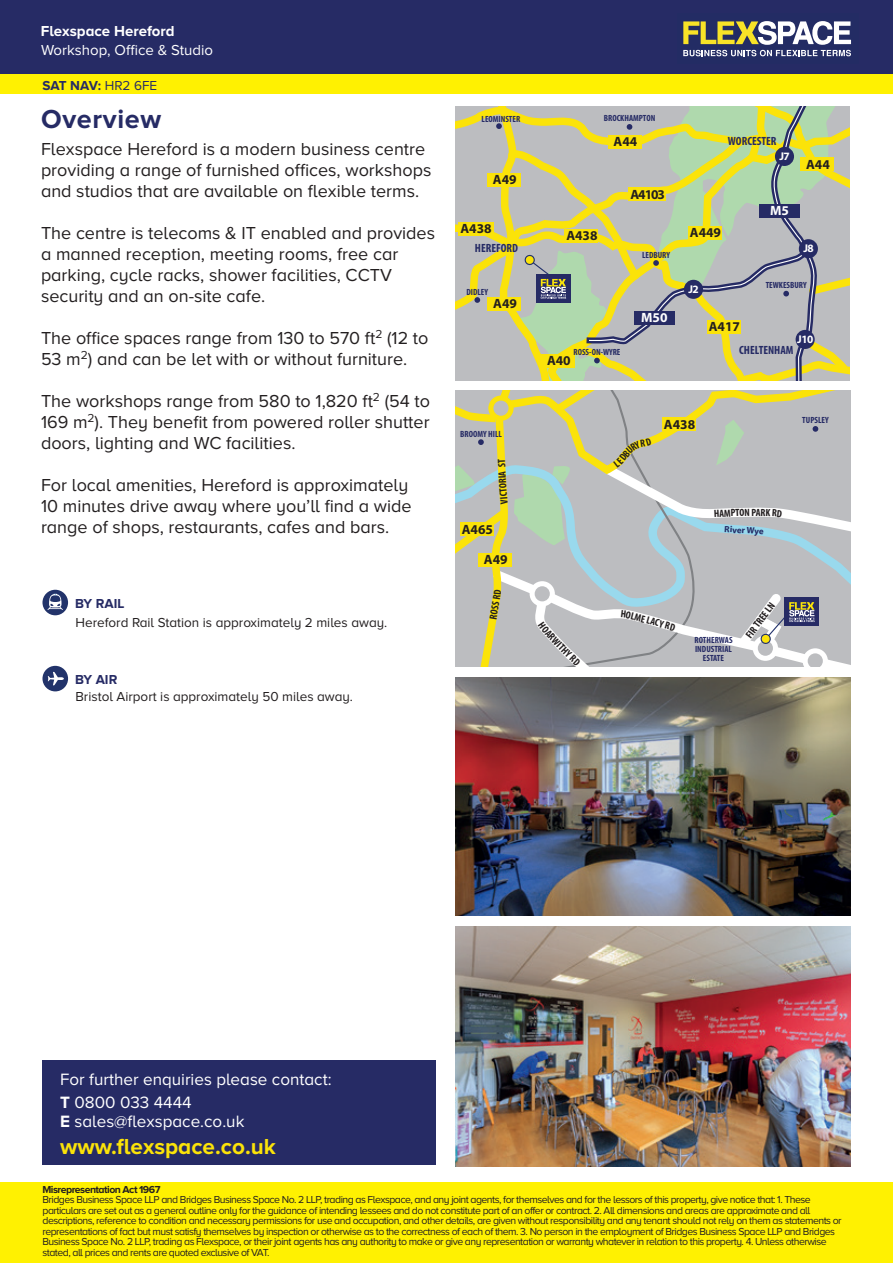
<style>
.page{position:relative;width:893px;height:1263px;background:#fff}
.page>*{position:absolute;margin:0;border:0;box-sizing:border-box;transform-origin:0 0}
.t1{font:700 27px "Proxima Nova A";letter-spacing:.025em;color:#262b65}
.t2{font:700 22.5px "Proxima Nova A";color:#fbe309}
.t3{font:18px/21px "Proxima Nova A";color:#231f20}
.t4{font:16.95px/23px "Proxima Nova A";color:#fff}
.t5{font:15px "Proxima Nova A";color:#fff}
.t6{font:700 15px "Proxima Nova A";color:#fff}
.t7{font:13.5px "Proxima Nova A";color:#231f20}
.t8{font:700 13.5px "Myriad Pro";color:#231f20}
.t9{font:700 13.5px "Proxima Nova A";color:#262b65}
.t10{font:700 13.5px "Myriad Pro";color:#fff}
.t11{font:700 condensed 12px "Myriad Pro";color:#262b65}
.t12{font:700 11.25px "Myriad Pro";letter-spacing:-.05em;color:#fff}
.t13{font:10.5px/10.5px "Proxima Nova A";letter-spacing:-.05em;color:#231f20}
.t14{font:700 condensed 10.5px "Myriad Pro";color:#231f20}
.t15{font:700 10.5px "Proxima Nova A";letter-spacing:-.05em;color:#231f20}
.t16{font:700 condensed 9px/9px "Myriad Pro";color:#262b65;text-align:center}
.t17{font:700 9px "Myriad Pro";color:#262b65}
.s1{font-weight:400}
.s2{font-weight:700}
</style>
<div class="page">
<div style="left:43px;top:1060px;width:393px;height:105px;background:#262b65"></div>
<div style="left:0;top:1182px;width:893px;height:81px;background:#fff101"></div>
<div style="left:0;top:0;width:893px;height:81px;background:#262b65"></div>
<div style="left:0;top:74px;width:893px;height:20px;background:#fff101"></div>
<svg style="left:683px;top:21px;width:168px;height:35px"></svg>
<img style="left:455px;top:677px;width:395px;height:238px">
<img style="left:455px;top:926px;width:395px;height:240px">
<svg style="left:43px;top:666px;width:25px;height:25px"></svg>
<svg style="left:42px;top:590px;width:26px;height:25px"></svg>
<svg style="left:456px;top:106px;width:394px;height:275px;background:#bfc297"></svg>
<svg style="left:455px;top:390px;width:395px;height:277px;background:#c0c4b8"></svg>
<h3 class="t6" style="left:41px;top:22px;width:135px">Flexspace Hereford</h3>
<h3 class="t5" style="left:41px;top:42px;width:174px">Workshop, Office &amp; Studio</h3>
<p class="t9" style="left:43px;top:78px;width:116px">SAT NAV: <span class="s1">HR2 6FE</span></p>
<h1 class="t1" style="left:41px;top:103px;width:122px">Overview</h1>
<h3 class="t3" style="left:41px;top:139px;width:392px">Flexspace Hereford is a modern business centre providing a range of furnished offices, workshops and studios that are available on flexible terms.</h3>
<h3 class="t3" style="left:41px;top:223px;width:396px">The centre is telecoms &amp; IT enabled and provides a manned reception, meeting rooms, free car parking, cycle racks, shower facilities, CCTV security and an on-site cafe.</h3>
<h3 class="t3" style="left:41px;top:328px;width:389px">The office spaces range from 130 to 570 ft<sup>2</sup> (12 to<br>53 m<sup>2</sup>) and can be let with or without furniture.</h3>
<h3 class="t3" style="left:41px;top:391px;width:391px;text-align:justify">The workshops range from 580 to 1,820 ft<sup>2</sup> (54 to 169 m<sup>2</sup>). They benefit from powered roller shutter doors, lighting and WC facilities.</h3>
<h3 class="t3" style="left:41px;top:475px;width:372px">For local amenities, Hereford is approximately<br>10 minutes drive away where you’ll find a wide range of shops, restaurants, cafes and bars.</h3>
<p class="t9" style="left:75px;top:596px;width:51px">BY RAIL</p>
<p class="t7" style="left:75px;top:615px;width:313px">Hereford Rail Station is approximately 2 miles away.</p>
<p class="t9" style="left:75px;top:671px;width:44px">BY AIR</p>
<p class="t7" style="left:75px;top:689px;width:279px">Bristol Airport is approximately 50 miles away.</p>
<p class="t16" style="left:482px;top:114px;width:40px">LEOMINSTER</p>
<p class="t16" style="left:604px;top:114px;width:53px">BROCKHAMPTON</p>
<p class="t8" style="left:493px;top:170px;width:25px">A49</p>
<p class="t8" style="left:460px;top:220px;width:33px">A438</p>
<p class="t11" style="left:475px;top:241px;width:45px">HEREFORD</p>
<p class="t16" style="left:466px;top:287px;width:23px">DIDLEY</p>
<p class="t8" style="left:493px;top:295px;width:25px">A49</p>
<p class="t8" style="left:614px;top:132px;width:25px">A44</p>
<p class="t8" style="left:566px;top:227px;width:33px">A438</p>
<p class="t8" style="left:630px;top:185px;width:36px">A4103</p>
<p class="t16" style="left:642px;top:250px;width:29px">LEDBURY</p>
<p class="t10" style="left:641px;top:308px;width:28px">M50</p>
<p class="t11" style="left:728px;top:134px;width:50px">WORCESTER</p>
<p class="t12" style="left:779px;top:149px;width:12px">J7</p>
<p class="t8" style="left:806px;top:155px;width:25px">A44</p>
<p class="t8" style="left:690px;top:224px;width:33px">A449</p>
<p class="t10" style="left:770px;top:201px;width:20px">M5</p>
<p class="t12" style="left:803px;top:241px;width:12px">J8</p>
<p class="t12" style="left:688px;top:282px;width:12px">J2</p>
<p class="t8" style="left:709px;top:318px;width:33px">A417</p>
<p class="t16" style="left:766px;top:280px;width:43px">TEWKESBURY</p>
<p class="t12" style="left:797px;top:332px;width:17px">J10</p>
<p class="t16" style="left:460px;top:429px;width:43px">BROOMY HILL</p>
<p class="t14" style="left:496px;top:489px;width:31px;rotate:-93deg">ORIA ST</p>
<p class="t8" style="left:462px;top:520px;width:33px">A465</p>
<p class="t8" style="left:484px;top:550px;width:25px">A49</p>
<p class="t14" style="left:486px;top:618px;width:20px;rotate:-80deg">ROSS</p>
<p class="t16" style="left:574px;top:347px;width:48px">ROSS-ON-WYRE</p>
<p class="t11" style="left:739px;top:343px;width:56px">CHELTENHAM</p>
<p class="t8" style="left:547px;top:352px;width:25px">A40</p>
<p class="t8" style="left:664px;top:415px;width:33px">A438</p>
<p class="t16" style="left:802px;top:416px;width:28px">TUPSLEY</p>
<p class="t14" style="left:751px;top:506px;width:11px">PA</p>
<p class="t17" style="left:725px;top:523px;width:41px;rotate:4deg">River Wye</p>
<p class="t14" style="left:652px;top:614px;width:27px;rotate:16deg">ACY RD</p>
<p class="t16" style="left:694px;top:635px;width:40px">ROTHERWAS<br>INDUSTRIAL<br>ESTATE</p>
<p class="t14" style="left:743px;top:633px;width:43px;rotate:-53deg">FIR TREE LN</p>
<h3 class="t4" style="left:60px;top:1068px;width:273px">For further enquiries please contact:<br><span class="s2">T</span> 0800 033 4444</h3>
<h3 class="t4" style="left:60px;top:1110px;width:186px"><span class="s2">E</span> sales@flexspace.co.uk</h3>
<h2 class="t2" style="left:60px;top:1134px;width:217px">www.flexspace.co.uk</h2>
<p class="t15" style="left:43px;top:1183px;width:119px">Misrepresentation Act 1967</p>
<p class="t13" style="left:43px;top:1194px;width:801px">Bridges Business Space LLP and Bridges Business Space No. 2 LLP, trading as Flexspace, and any joint agents, for themselves and for the lessors of this property, give notice that: 1. These particulars are set out as a general outline only for the guidance of intending lessees and do not constitute part of an offer or contract. 2. All dimensions and areas are approximate and all descriptions, reference to condition and necessary permissions for use and occupation, and other details, are given without responsibility and any tenant should not rely on them as statements or representations of fact but must satisfy themselves by inspection or otherwise as to the correctness of each of them. 3. No person in the employment of Bridges Business Space LLP and Bridges Business Space No. 2 LLP, trading as Flexspace, or their joint agents has any authority to make or give any representation or warranty whatever in relation to this property. 4. Unless otherwise stated, all prices and rents are quoted exclusive of VAT.</p>
</div>
